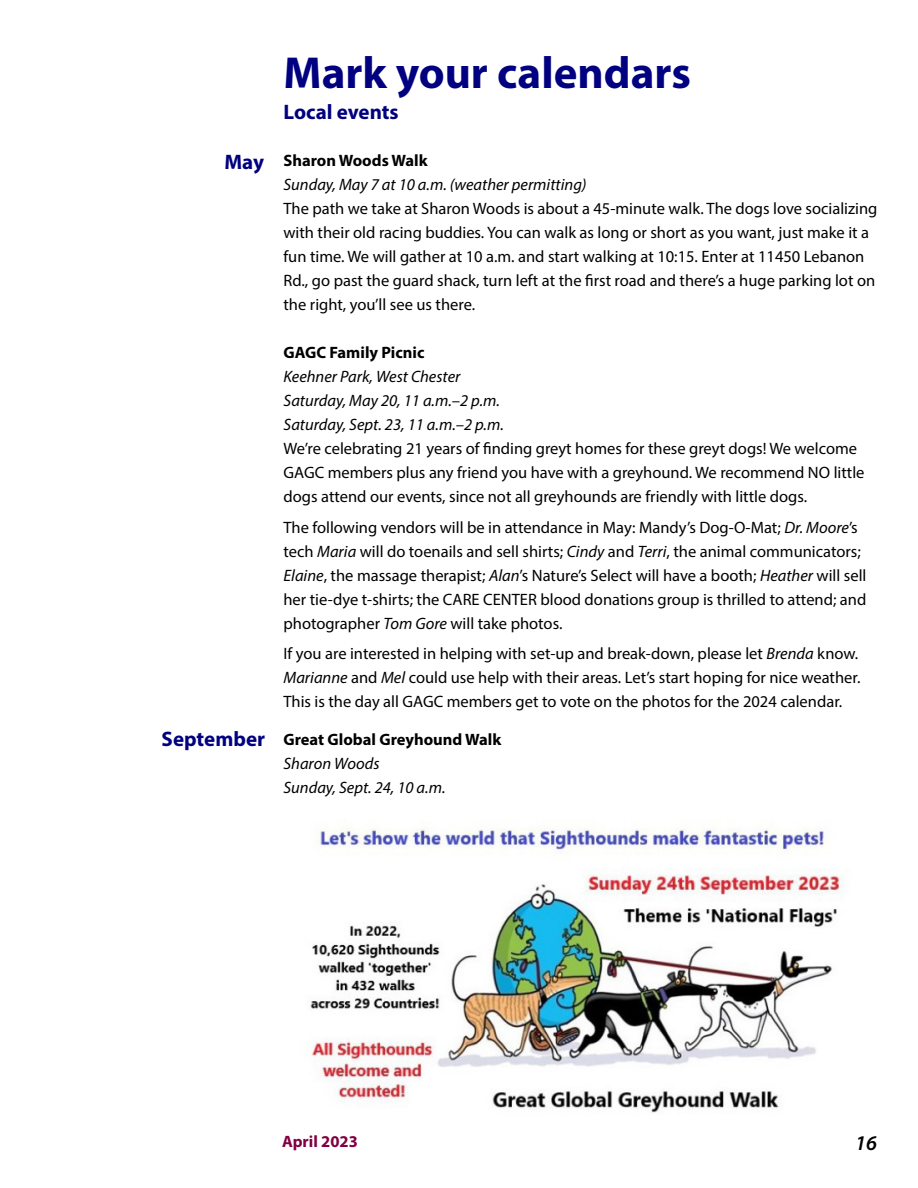
<style>
.page{position:relative;width:918px;height:1188px;background:#fff}
.page>*{position:absolute;margin:0;border:0;box-sizing:border-box;transform-origin:0 0}
.H1__NNN_Headlines{font:700 45px "Myriad Pro";color:#010080}
.H1__NNN_Headlines-2{font:700 21px "Myriad Pro";color:#010080}
.t1{font:italic 600 21px "Myriad Pro";color:#000}
.H1__NNN_Headlines-3{font:16.5px/24px "Myriad Pro";color:#000}
.H1__NNN_Headlines-4{font:italic 16.5px/24px "Myriad Pro";color:#000}
.H1__NNN_Headlines-5{font:700 16.5px "Myriad Pro";color:#000}
.t2{font:700 16.5px "Myriad Pro";color:#810041}
.s1{font-weight:700;font-style:normal}
.s2{font-style:italic}
</style>
<div class="page">
<img style="left:310px;top:827px;width:535px;height:286px">
<p class="H1__NNN_Headlines-2" style="left:224px;top:148px;width:41px">May</p>
<p class="H1__NNN_Headlines-2" style="left:162px;top:725px;width:105px">September</p>
<p class="H1__NNN_Headlines" style="left:284px;top:43px;width:409px">Mark your calendars</p>
<p class="H1__NNN_Headlines-2" style="left:284px;top:98px;width:117px">Local events</p>
<p class="H1__NNN_Headlines-5" style="left:284px;top:149px;width:146px">Sharon Woods Walk</p>
<p class="H1__NNN_Headlines-4" style="left:284px;top:172px;width:305px">Sunday, May 7 at 10 a.m. (weather permitting)</p>
<p class="H1__NNN_Headlines-3" style="left:284px;top:196px;width:595px">The path we take at Sharon Woods is about a 45-minute walk. The dogs love socializing with their old racing buddies. You can walk as long or short as you want, just make it a fun time. We will gather at 10 a.m. and start walking at 10:15. Enter at 11450 Lebanon Rd., go past the guard shack, turn left at the first road and there’s a huge parking lot on the right, you’ll see us there.</p>
<p class="H1__NNN_Headlines-4" style="left:284px;top:340px;width:178px"><span class="s1">GAGC Family Picnic<br></span>Keehner Park, West Chester</p>
<p class="H1__NNN_Headlines-4" style="left:284px;top:388px;width:218px">Saturday, May 20, 11 a.m.–2 p.m.</p>
<p class="H1__NNN_Headlines-4" style="left:284px;top:412px;width:222px">Saturday, Sept. 23, 11 a.m.–2 p.m.</p>
<p class="H1__NNN_Headlines-3" style="left:284px;top:436px;width:583px">We’re celebrating 21 years of finding greyt homes for these greyt dogs! We welcome<br>GAGC members plus any friend you have with a greyhound. We recommend NO little dogs attend our events, since not all greyhounds are friendly with little dogs.</p>
<p class="H1__NNN_Headlines-3" style="left:284px;top:515px;width:585px">The following vendors will be in attendance in May: Mandy’s Dog-O-Mat; <span class="s2">Dr. Moore</span>’s tech <span class="s2">Maria</span> will do toenails and sell shirts; <span class="s2">Cindy</span> and <span class="s2">Terri</span>, the animal communicators; <span class="s2">Elaine</span>, the massage therapist; <span class="s2">Alan</span>’s Nature’s Select will have a booth; <span class="s2">Heather</span> will sell her tie-dye t-shirts; the CARE CENTER blood donations group is thrilled to attend; and photographer <span class="s2">Tom Gore</span> will take photos.</p>
<p class="H1__NNN_Headlines-3" style="left:284px;top:641px;width:578px">If you are interested in helping with set-up and break-down, please let <span class="s2">Brenda</span> know.<br><span class="s2">Marianne</span> and <span class="s2">Mel</span> could use help with their areas. Let’s start hoping for nice weather.<br>This is the day all GAGC members get to vote on the photos for the 2024 calendar.</p>
<p class="H1__NNN_Headlines-5" style="left:284px;top:728px;width:219px">Great Global Greyhound Walk</p>
<p class="H1__NNN_Headlines-4" style="left:284px;top:751px;width:98px">Sharon Woods</p>
<p class="H1__NNN_Headlines-4" style="left:284px;top:775px;width:164px">Sunday, Sept. 24, 10 a.m.</p>
<p class="t2" style="left:282px;top:1130px;width:77px">April 2023</p>
<p class="t1" style="left:855px;top:1129px;width:23px">16</p>
</div>
